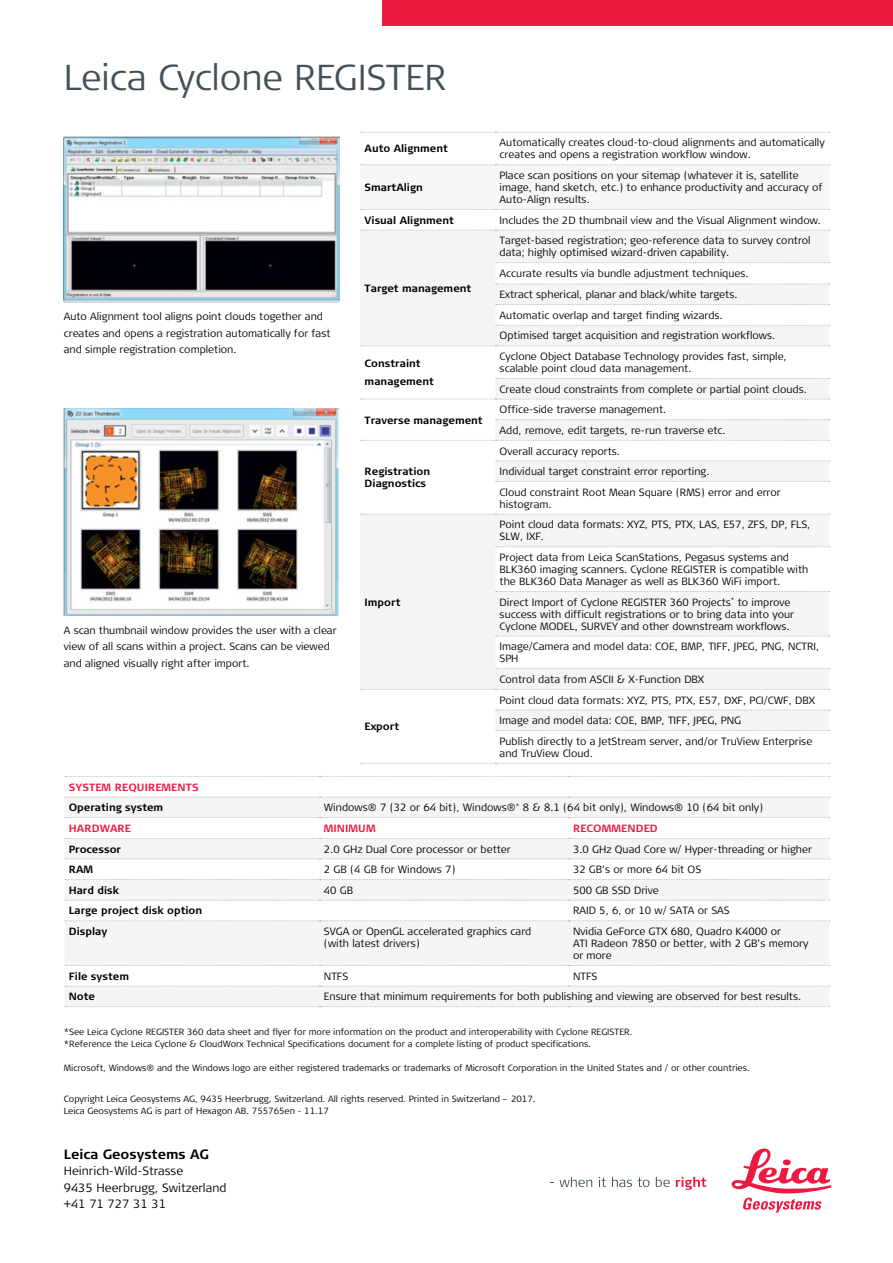
<style>
.page{position:relative;width:893px;height:1263px;background:#fff}
.page>*{position:absolute;margin:0;border:0;box-sizing:border-box;transform-origin:0 0}
.t1{font:300 36px "Signa Column";letter-spacing:-.005em;color:#43525a}
.t2{font:700 13.5px "Signa Column";color:#000}
.t3{font:300 12px/16.5px "Signa Column";color:#000}
.t4{font:300 10.5px/12px "Signa Column";color:#000}
.t5{font:700 10.5px/18px "Signa Column";color:#000}
.t6{font:700 10.5px "Signa Column";letter-spacing:.01em;color:#ed1941}
.t7{font:300 9px/12px "Signa Column";color:#000}
</style>
<div class="page">
<svg style="left:559px;top:1177px;width:33px;height:10px"></svg>
<svg style="left:599px;top:1177px;width:7px;height:10px"></svg>
<svg style="left:612px;top:1177px;width:37px;height:10px"></svg>
<svg style="left:656px;top:1177px;width:14px;height:10px"></svg>
<svg style="left:676px;top:1177px;width:30px;height:13px"></svg>
<svg style="left:732px;top:1148px;width:99px;height:64px"></svg>
<div style="left:383px;top:0;width:510px;height:26px;background:#ed1941"></div>
<svg style="left:360px;top:230px;width:469px;height:481px;fill:#f5f5f5"></svg>
<svg style="left:361px;top:132px;width:469px;height:1px"></svg>
<svg style="left:360px;top:164px;width:470px;height:46px"></svg>
<svg style="left:361px;top:345px;width:469px;height:1px"></svg>
<svg style="left:496px;top:378px;width:334px;height:1px"></svg>
<svg style="left:361px;top:399px;width:469px;height:1px"></svg>
<svg style="left:496px;top:419px;width:334px;height:1px"></svg>
<svg style="left:361px;top:440px;width:469px;height:1px"></svg>
<svg style="left:496px;top:461px;width:334px;height:1px"></svg>
<svg style="left:496px;top:481px;width:334px;height:1px"></svg>
<svg style="left:361px;top:514px;width:469px;height:1px"></svg>
<svg style="left:496px;top:546px;width:334px;height:1px"></svg>
<svg style="left:496px;top:591px;width:334px;height:1px"></svg>
<svg style="left:496px;top:636px;width:334px;height:1px"></svg>
<svg style="left:496px;top:668px;width:334px;height:1px"></svg>
<svg style="left:361px;top:230px;width:469px;height:1px"></svg>
<svg style="left:496px;top:262px;width:334px;height:1px"></svg>
<svg style="left:496px;top:325px;width:334px;height:1px"></svg>
<svg style="left:361px;top:689px;width:469px;height:1px"></svg>
<svg style="left:361px;top:763px;width:469px;height:1px"></svg>
<svg style="left:496px;top:284px;width:334px;height:1px"></svg>
<svg style="left:496px;top:304px;width:334px;height:1px"></svg>
<svg style="left:496px;top:709px;width:334px;height:1px"></svg>
<svg style="left:496px;top:730px;width:334px;height:1px"></svg>
<svg style="left:65px;top:818px;width:764px;height:168px;fill:#f5f5f5"></svg>
<svg style="left:65px;top:776px;width:765px;height:1px"></svg>
<svg style="left:65px;top:817px;width:765px;height:1px"></svg>
<svg style="left:65px;top:838px;width:765px;height:1px"></svg>
<svg style="left:65px;top:858px;width:765px;height:1px"></svg>
<svg style="left:65px;top:879px;width:765px;height:1px"></svg>
<svg style="left:65px;top:900px;width:765px;height:1px"></svg>
<svg style="left:65px;top:920px;width:765px;height:1px"></svg>
<svg style="left:65px;top:965px;width:765px;height:1px"></svg>
<svg style="left:65px;top:986px;width:765px;height:1px"></svg>
<svg style="left:65px;top:1006px;width:765px;height:1px"></svg>
<svg style="left:65px;top:797px;width:765px;height:1px"></svg>
<img style="left:64px;top:136px;width:275px;height:165px">
<img style="left:64px;top:408px;width:275px;height:207px">
<h1 class="t1" style="left:64px;top:54px;width:384px">Leica Cyclone REGISTER</h1>
<p class="t5" style="left:365px;top:140px;width:85px">Auto Alignment</p>
<p class="t4" style="left:500px;top:137px;width:327px">Automatically creates cloud-to-cloud alignments and automatically creates and opens a registration workflow window.</p>
<p class="t5" style="left:365px;top:179px;width:60px">SmartAlign</p>
<p class="t4" style="left:500px;top:170px;width:324px">Place scan positions on your sitemap (whatever it is, satellite image, hand sketch, etc.) to enhance productivity and accuracy of<br>Auto-Align results.</p>
<p class="t4" style="left:64px;top:309px;width:268px;line-height:16.5px">Auto Alignment tool aligns point clouds together and creates and opens a registration automatically for fast and simple registration completion.</p>
<p class="t4" style="left:64px;top:622px;width:274px;line-height:16.5px">A scan thumbnail window provides the user with a clear view of all scans within a project. Scans can be viewed and aligned visually right after import.</p>
<p class="t5" style="left:365px;top:211px;width:91px">Visual Alignment</p>
<p class="t4" style="left:500px;top:214px;width:323px">Includes the 2D thumbnail view and the Visual Alignment window.</p>
<p class="t5" style="left:365px;top:279px;width:108px">Target management</p>
<p class="t4" style="left:500px;top:235px;width:313px">Target-based registration; geo-reference data to survey control data; highly optimised wizard-driven capability.</p>
<p class="t4" style="left:500px;top:263px;width:277px;line-height:20.9px">Accurate results via bundle adjustment techniques.<br>Extract spherical, planar and black/white targets.<br>Automatic overlap and target finding wizards.<br>Optimised target acquisition and registration workflows.</p>
<p class="t5" style="left:365px;top:355px;width:71px">Constraint management</p>
<p class="t4" style="left:500px;top:351px;width:289px">Cyclone Object Database Technology provides fast, simple, scalable point cloud data management.</p>
<p class="t4" style="left:500px;top:383px;width:309px">Create cloud constraints from complete or partial point clouds.</p>
<p class="t5" style="left:365px;top:411px;width:120px">Traverse management</p>
<p class="t4" style="left:500px;top:400px;width:228px;line-height:20.5px">Office-side traverse management.<br>Add, remove, edit targets, re-run traverse etc.</p>
<p class="t5" style="left:365px;top:466px;width:67px;line-height:12px">Registration<br>Diagnostics</p>
<p class="t4" style="left:500px;top:441px;width:283px;line-height:20.5px">Overall accuracy reports.<br>Individual target constraint error reporting.<br>Cloud constraint Root Mean Square (RMS) error and error</p>
<p class="t4" style="left:500px;top:498px;width:54px">histogram.</p>
<p class="t5" style="left:365px;top:593px;width:37px">Import</p>
<p class="t5" style="left:365px;top:718px;width:36px">Export</p>
<p class="t4" style="left:500px;top:519px;width:312px">Point cloud data formats: XYZ, PTS, PTX, LAS, E57, ZFS, DP, FLS,<br>SLW, IXF.</p>
<p class="t4" style="left:500px;top:552px;width:310px">Project data from Leica ScanStations, Pegasus systems and<br>BLK360 imaging scanners. Cyclone REGISTER is compatible with the BLK360 Data Manager as well as BLK360 WiFi import.</p>
<p class="t4" style="left:500px;top:596px;width:296px">Direct Import of Cyclone REGISTER 360 Projects<sup>*</sup> to improve success with difficult registrations or to bring data into your<br>Cyclone MODEL, SURVEY and other downstream workflows.</p>
<p class="t4" style="left:500px;top:641px;width:321px">Image/Camera and model data: COE, BMP, TIFF, JPEG, PNG, NCTRI,<br>SPH</p>
<p class="t4" style="left:500px;top:673px;width:206px">Control data from ASCII &amp; X-Function DBX</p>
<p class="t4" style="left:500px;top:690px;width:317px;line-height:20.5px">Point cloud data formats: XYZ, PTS, PTX, E57, DXF, PCI/CWF, DBX<br>Image and model data: COE, BMP, TIFF, JPEG, PNG<br>Publish directly to a JetStream server, and/or TruView Enterprise</p>
<p class="t4" style="left:500px;top:747px;width:95px">and TruView Cloud.</p>
<p class="t6" style="left:69px;top:780px;width:131px">SYSTEM REQUIREMENTS</p>
<p class="t5" style="left:69px;top:799px;width:96px">Operating system</p>
<p class="t4" style="left:324px;top:802px;width:441px">Windows® 7 (32 or 64 bit), Windows®<sup>*</sup> 8 &amp; 8.1 (64 bit only), Windows® 10 (64 bit only)</p>
<p class="t6" style="left:69px;top:821px;width:64px">HARDWARE</p>
<p class="t6" style="left:324px;top:821px;width:53px">MINIMUM</p>
<p class="t6" style="left:573px;top:821px;width:86px">RECOMMENDED</p>
<p class="t5" style="left:69px;top:840px;width:54px">Processor</p>
<p class="t4" style="left:324px;top:843px;width:188px">2.0 GHz Dual Core processor or better</p>
<p class="t4" style="left:573px;top:843px;width:240px">3.0 GHz Quad Core w/ Hyper-threading or higher</p>
<p class="t5" style="left:69px;top:861px;width:26px">RAM</p>
<p class="t4" style="left:324px;top:864px;width:133px">2 GB (4 GB for Windows 7)</p>
<p class="t4" style="left:573px;top:864px;width:130px">32 GB’s or more 64 bit OS</p>
<p class="t5" style="left:69px;top:881px;width:52px">Hard disk</p>
<p class="t4" style="left:324px;top:884px;width:31px">40 GB</p>
<p class="t4" style="left:573px;top:884px;width:87px">500 GB SSD Drive</p>
<p class="t5" style="left:69px;top:902px;width:135px">Large project disk option</p>
<p class="t4" style="left:573px;top:905px;width:158px">RAID 5, 6, or 10 w/ SATA or SAS</p>
<p class="t5" style="left:69px;top:923px;width:40px">Display</p>
<p class="t4" style="left:324px;top:926px;width:209px">SVGA or OpenGL accelerated graphics card (with latest drivers)</p>
<p class="t4" style="left:573px;top:926px;width:237px">Nvidia GeForce GTX 680, Quadro K4000 or<br>ATI Radeon 7850 or better, with 2 GB’s memory or more</p>
<p class="t5" style="left:69px;top:967px;width:62px">File system</p>
<p class="t4" style="left:324px;top:970px;width:26px">NTFS</p>
<p class="t4" style="left:573px;top:970px;width:26px">NTFS</p>
<p class="t5" style="left:69px;top:988px;width:28px">Note</p>
<p class="t4" style="left:324px;top:991px;width:479px">Ensure that minimum requirements for both publishing and viewing are observed for best results.</p>
<p class="t7" style="left:64px;top:1026px;width:570px">*See Leica Cyclone REGISTER 360 data sheet and flyer for more information on the product and interoperability with Cyclone REGISTER. *Reference the Leica Cyclone &amp; CloudWorx Technical Specifications document for a complete listing of product specifications.</p>
<p class="t7" style="left:64px;top:1062px;width:687px">Microsoft, Windows® and the Windows logo are either registered trademarks or trademarks of Microsoft Corporation in the United States and / or other countries.</p>
<p class="t7" style="left:64px;top:1093px;width:473px">Copyright Leica Geosystems AG, 9435 Heerbrugg, Switzerland. All rights reserved. Printed in Switzerland – 2017.<br>Leica Geosystems AG is part of Hexagon AB. 755765en - 11.17</p>
<p class="t2" style="left:64px;top:1145px;width:147px">Leica Geosystems AG</p>
<p class="t3" style="left:64px;top:1163px;width:164px">Heinrich-Wild-Strasse<br>9435 Heerbrugg, Switzerland +41 71 727 31 31</p>
</div>
